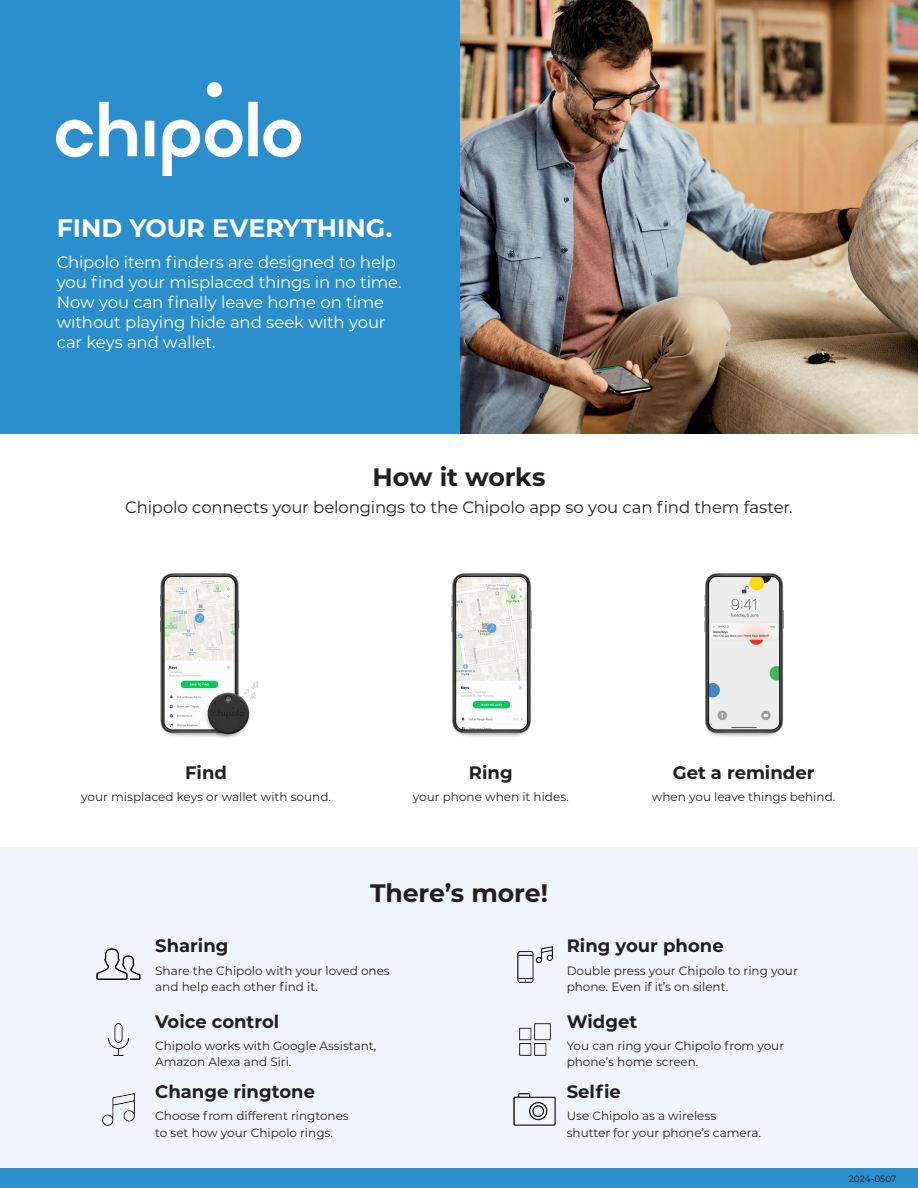
<style>
.page{position:relative;width:918px;height:1188px;background:#fff}
.page>*{position:absolute;margin:0;border:0;box-sizing:border-box;transform-origin:0 0}
.t1{font:700 25.2px "Montserrat";letter-spacing:-.005em;color:#231f20}
.t2{font:700 25.2px "Montserrat";color:#fff}
.t3{font:700 18px "Montserrat";color:#231f20}
.t4{font:16.5px/19.8px "Montserrat";letter-spacing:-.01em;color:#fff}
.t5{font:16.5px "Montserrat";letter-spacing:-.01em;color:#231f20}
.t6{font:12px/16.2px "Montserrat";color:#231f20}
.t7{font:9px "Montserrat";letter-spacing:-.005em;color:#231f20}
</style>
<div class="page">
<img style="left:459px;top:0;width:459px;height:433px">
<div style="left:0;top:848px;width:918px;height:340px;background:#eef6fb"></div>
<div style="left:0;top:0;width:459px;height:433px;background:#2b8ecd"></div>
<img style="left:57px;top:82px;width:244px;height:94px">
<img style="left:160px;top:573px;width:99px;height:165px">
<img style="left:451px;top:573px;width:81px;height:164px">
<img style="left:704px;top:573px;width:80px;height:164px">
<img style="left:97px;top:948px;width:44px;height:32px">
<img style="left:518px;top:946px;width:34px;height:36px">
<img style="left:109px;top:1023px;width:20px;height:33px">
<img style="left:519px;top:1024px;width:32px;height:31px">
<img style="left:103px;top:1094px;width:32px;height:32px">
<img style="left:514px;top:1094px;width:42px;height:32px">
<div style="left:0;top:1169px;width:918px;height:19px;background:#2b8ecd"></div>
<p class="t2" style="left:57px;top:210px;width:337px">FIND YOUR EVERYTHING.</p>
<p class="t4" style="left:57px;top:252px;width:346px">Chipolo item finders are designed to help you find your misplaced things in no time.<br>Now you can finally leave home on time without playing hide and seek with your car keys and wallet.</p>
<p class="t1" style="left:373px;top:459px;width:174px">How it works</p>
<p class="t5" style="left:125px;top:496px;width:669px">Chipolo connects your belongings to the Chipolo app so you can find them faster.</p>
<p class="t3" style="left:185px;top:760px;width:43px">Find</p>
<p class="t6" style="left:81px;top:788px;width:251px">your misplaced keys or wallet with sound.</p>
<p class="t3" style="left:469px;top:760px;width:45px">Ring</p>
<p class="t6" style="left:413px;top:788px;width:157px">your phone when it hides.</p>
<p class="t3" style="left:673px;top:760px;width:143px">Get a reminder</p>
<p class="t6" style="left:652px;top:788px;width:185px">when you leave things behind.</p>
<p class="t1" style="left:370px;top:875px;width:179px">There’s more!</p>
<p class="t3" style="left:155px;top:933px;width:75px">Sharing</p>
<p class="t6" style="left:155px;top:962px;width:236px">Share the Chipolo with your loved ones and help each other find it.</p>
<p class="t3" style="left:155px;top:1008px;width:125px">Voice control</p>
<p class="t6" style="left:155px;top:1037px;width:223px">Chipolo works with Google Assistant,<br>Amazon Alexa and Siri.</p>
<p class="t3" style="left:155px;top:1079px;width:161px">Change ringtone</p>
<p class="t6" style="left:155px;top:1108px;width:195px">Choose from different ringtones to set how your Chipolo rings.</p>
<p class="t3" style="left:567px;top:933px;width:159px">Ring your phone</p>
<p class="t6" style="left:567px;top:962px;width:233px">Double press your Chipolo to ring your phone. Even if it’s on silent.</p>
<p class="t3" style="left:567px;top:1008px;width:72px">Widget</p>
<p class="t6" style="left:567px;top:1037px;width:219px">You can ring your Chipolo from your phone’s home screen.</p>
<p class="t3" style="left:567px;top:1079px;width:56px">Selfie</p>
<p class="t6" style="left:567px;top:1108px;width:196px">Use Chipolo as a wireless shutter for your phone’s camera.</p>
<p class="t7" style="left:849px;top:1172px;width:49px">2024-0507</p>
</div>
